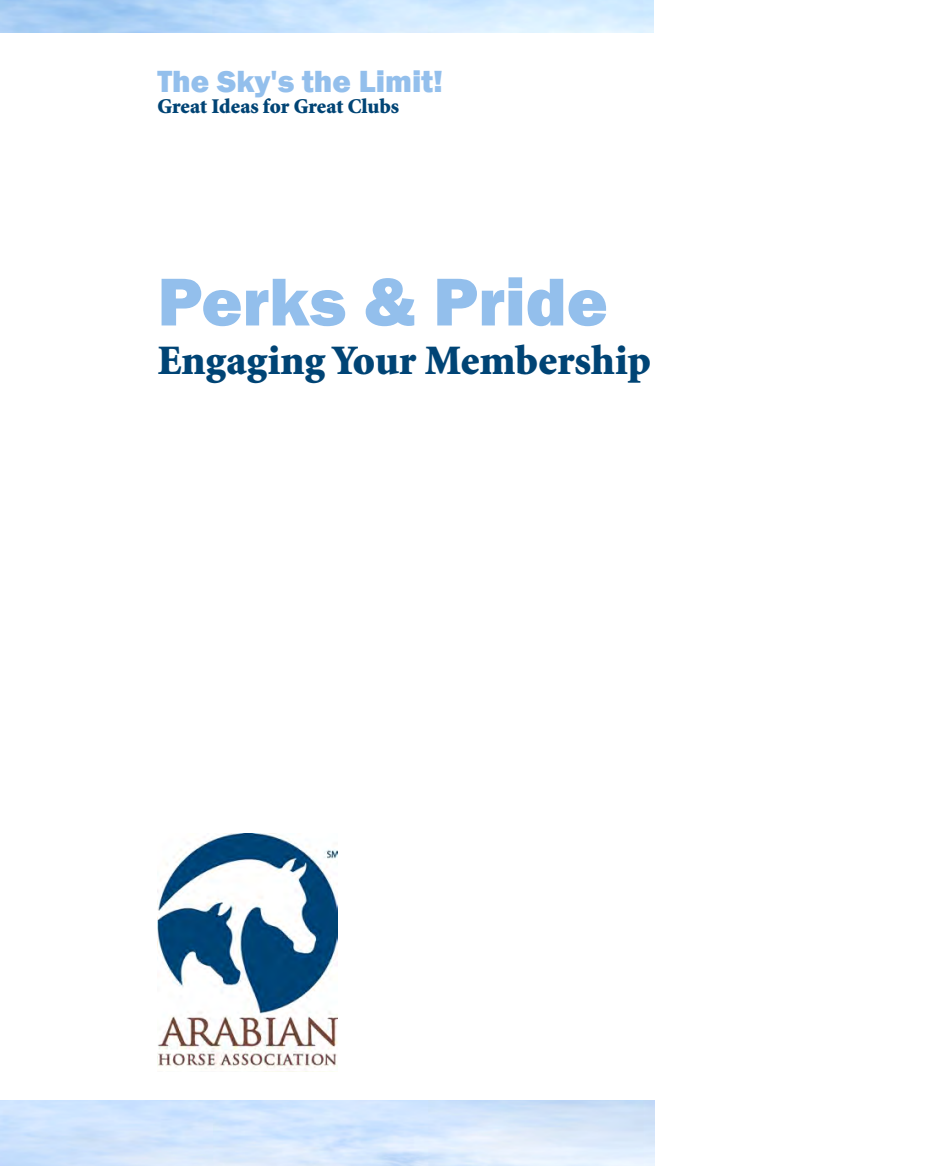
<style>
.page{position:relative;width:945px;height:1166px;background:#fff}
.page>*{position:absolute;margin:0;border:0;box-sizing:border-box;transform-origin:0 0}
._01_Title{font:800 70px "Franklin Gothic";color:#93bfec}
._01_Title-2{font:900 42px "Minion Std";color:#004475}
._01_Title-3{font:800 31.5px "Franklin Gothic";color:#93bfec}
._01_Title-4{font:900 21px "Minion Std";color:#004475}
</style>
<div class="page">
<img style="left:158px;top:833px;width:179px;height:236px">
<p class="_01_Title-3" style="left:158px;top:61px;width:287px">The Sky's the Limit!</p>
<p class="_01_Title-4" style="left:158px;top:96px;width:243px">Great Ideas for Great Clubs</p>
<p class="_01_Title" style="left:158px;top:257px;width:452px">Perks &amp; Pride</p>
<p class="_01_Title-2" style="left:158px;top:340px;width:495px">Engaging Your Membership</p>
</div>
